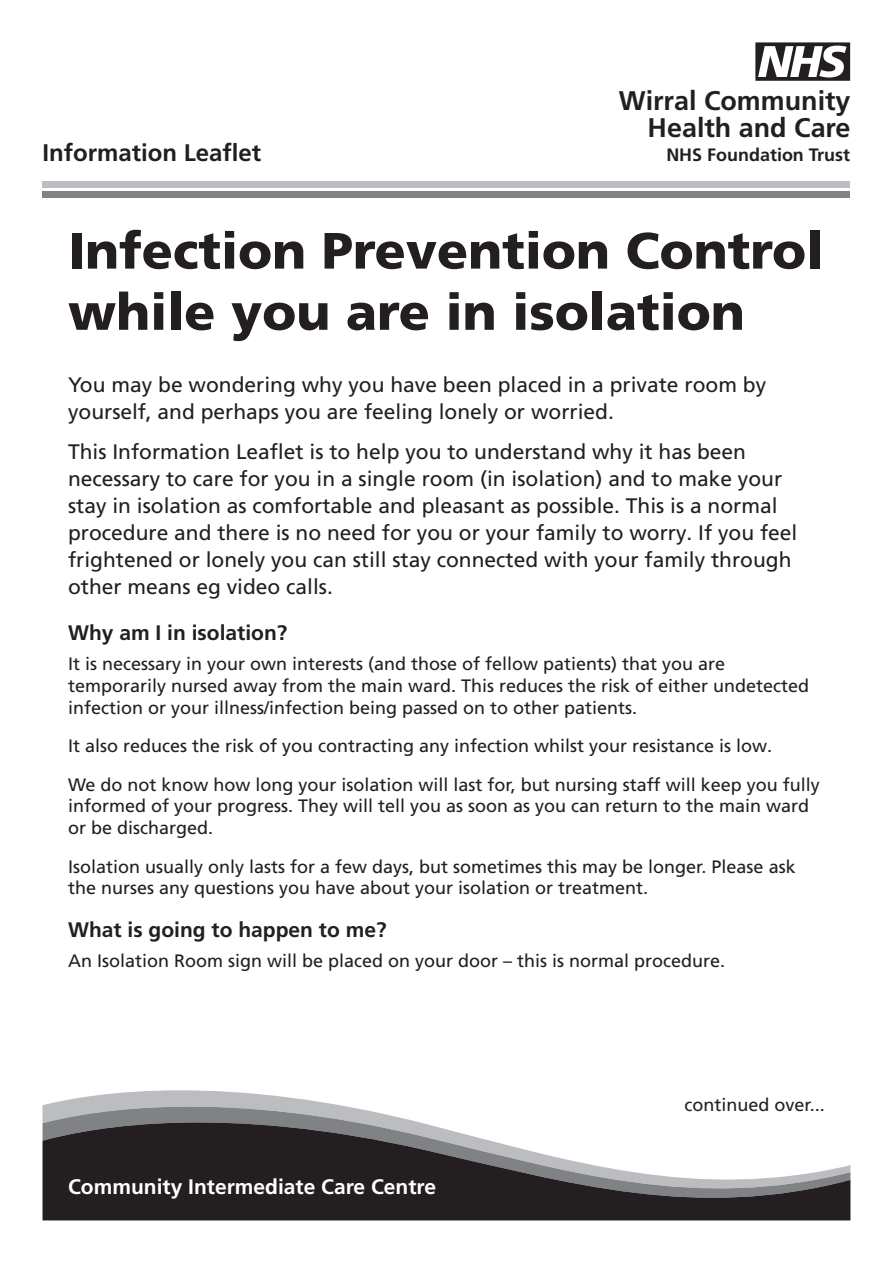
<style>
.page{position:relative;width:893px;height:1263px;background:#fff}
.page>*{position:absolute;margin:0;border:0;box-sizing:border-box;transform-origin:0 0}
.t1{font:900 51px/61.2px "Frutiger LT Pro";color:#231f20}
.t2{font:700 26.85px/27.3px "Frutiger LT Pro";color:#231f20;text-align:right}
.t3{font:700 24px "Frutiger LT Pro";color:#231f20}
.t4{font:21px/27px "Frutiger LT Pro";color:#231f20}
.t5{font:700 21px "Frutiger LT Pro";color:#231f20}
.t6{font:700 21px "Frutiger LT Pro";color:#fff}
.t7{font:18px/21.6px "Frutiger LT Pro";color:#231f20}
.t8{font:700 18px "Frutiger LT Pro";color:#231f20}
</style>
<div class="page">
<div style="left:43px;top:182px;width:807px;height:6px;background:#bcbdc0"></div>
<div style="left:43px;top:191px;width:807px;height:7px;background:#808285"></div>
<svg style="left:48px;top:1090px;width:284px;height:14px;fill:#bcbdc0"></svg>
<svg style="left:43px;top:1104px;width:807px;height:117px"></svg>
<svg style="left:755px;top:42px;width:95px;height:39px"></svg>
<div style="left:57px;top:1169px;width:401px;height:39px;background:#231f20"></div>
<p class="t2" style="left:619px;top:87px;width:233px">Wirral Community<br>Health and Care</p>
<p class="t3" style="left:43px;top:138px;width:220px">Information Leaflet</p>
<p class="t8" style="left:666px;top:144px;width:185px">NHS Foundation Trust</p>
<p class="t1" style="left:68px;top:220px;width:757px">Infection Prevention Control while you are in isolation</p>
<p class="t4" style="left:68px;top:371px;width:700px">You may be wondering why you have been placed in a private room by yourself, and perhaps you are feeling lonely or worried.</p>
<p class="t4" style="left:68px;top:438px;width:731px">This Information Leaflet is to help you to understand why it has been necessary to care for you in a single room (in isolation) and to make your stay in isolation as comfortable and pleasant as possible. This is a normal procedure and there is no need for you or your family to worry. If you feel frightened or lonely you can still stay connected with your family through other means eg video calls.</p>
<p class="t5" style="left:68px;top:621px;width:221px">Why am I in isolation?</p>
<p class="t7" style="left:68px;top:653px;width:743px">It is necessary in your own interests (and those of fellow patients) that you are temporarily nursed away from the main ward. This reduces the risk of either undetected infection or your illness/infection being passed on to other patients.</p>
<p class="t7" style="left:68px;top:735px;width:706px">It also reduces the risk of you contracting any infection whilst your resistance is low.</p>
<p class="t7" style="left:68px;top:774px;width:753px">We do not know how long your isolation will last for, but nursing staff will keep you fully informed of your progress. They will tell you as soon as you can return to the main ward or be discharged.</p>
<p class="t7" style="left:68px;top:856px;width:729px">Isolation usually only lasts for a few days, but sometimes this may be longer. Please ask the nurses any questions you have about your isolation or treatment.</p>
<p class="t5" style="left:68px;top:917px;width:320px">What is going to happen to me?</p>
<p class="t7" style="left:68px;top:950px;width:659px">An Isolation Room sign will be placed on your door – this is normal procedure.</p>
<p class="t6" style="left:68px;top:1174px;width:370px">Community Intermediate Care Centre</p>
<p class="t7" style="left:685px;top:1094px;width:142px">continued over...</p>
</div>
